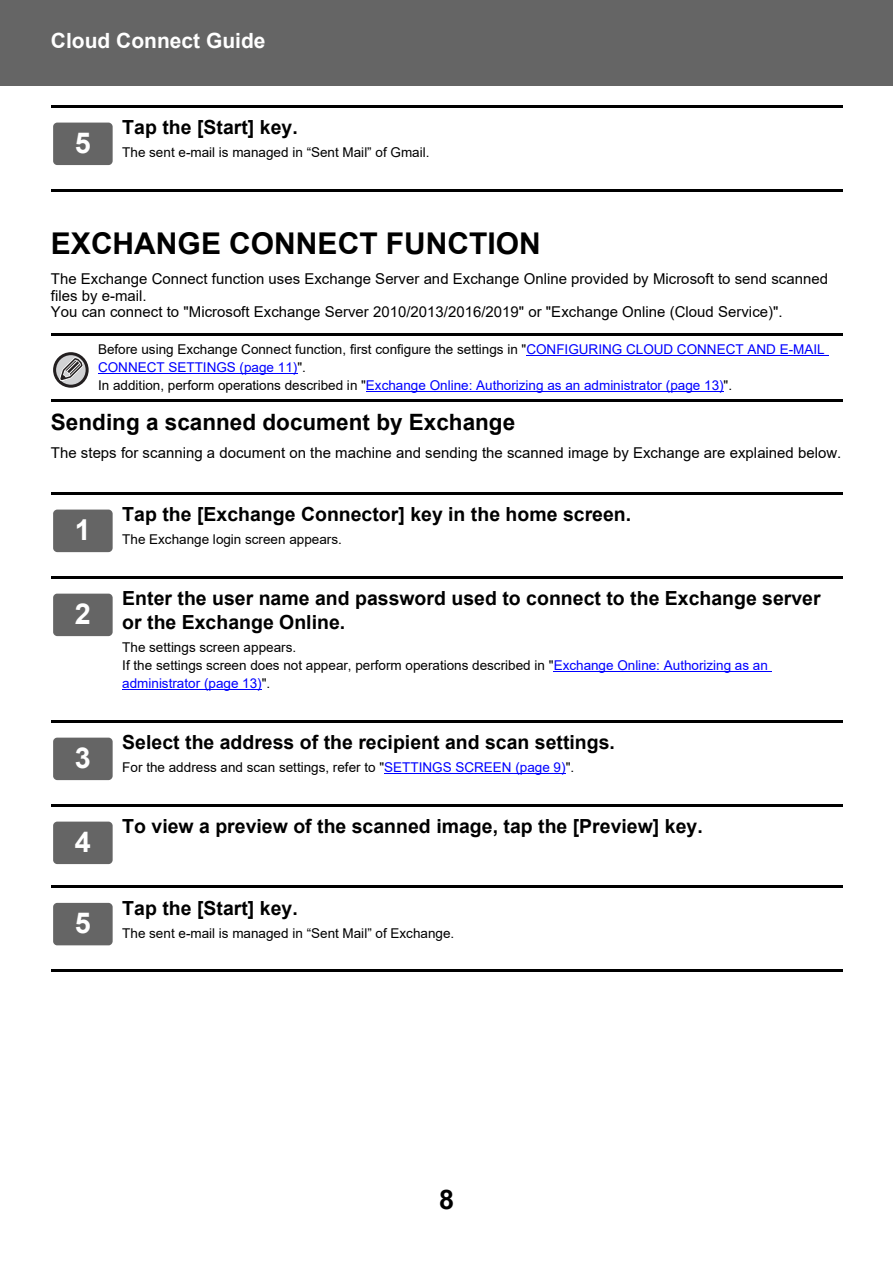
<style>
.page{position:relative;width:893px;height:1263px;background:#fff}
.page>*{position:absolute;margin:0;border:0;box-sizing:border-box;transform-origin:0 0}
.t1{font:700 30px "Arial";color:#000}
.t2{font:700 28.8px "Arial";color:#fff}
.t3{font:700 27px "Arial";color:#000}
.t4{font:700 22.5px "Arial";color:#000}
.t5{font:700 21px "Arial";color:#fff}
.t6{font:700 19.5px/24px "Arial";color:#000}
.t7{font:15px/16.5px "Arial";letter-spacing:.005em;color:#000}
.t8{font:13.5px/18px "Arial";color:#000}
.s1{color:#00f}
</style>
<div class="page">
<div style="left:0;top:0;width:892px;height:85px;background:#656565"></div>
<div style="left:53px;top:123px;width:60px;height:42px;background:#656565"></div>
<hr style="left:526px;top:355px;width:267px;height:1px;background:#00f">
<hr style="left:793px;top:355px;width:31px;height:1px;background:#00f">
<hr style="left:98px;top:373px;width:138px;height:1px;background:#00f">
<hr style="left:236px;top:373px;width:61px;height:1px;background:#00f">
<hr style="left:366px;top:391px;width:296px;height:1px;background:#00f">
<hr style="left:662px;top:391px;width:61px;height:1px;background:#00f">
<div style="left:53px;top:510px;width:60px;height:42px;background:#656565"></div>
<div style="left:53px;top:594px;width:60px;height:42px;background:#656565"></div>
<hr style="left:553px;top:671px;width:218px;height:1px;background:#00f">
<hr style="left:122px;top:689px;width:78px;height:1px;background:#00f">
<hr style="left:200px;top:689px;width:62px;height:1px;background:#00f">
<div style="left:53px;top:738px;width:60px;height:42px;background:#656565"></div>
<hr style="left:384px;top:773px;width:127px;height:1px;background:#00f">
<hr style="left:511px;top:773px;width:54px;height:1px;background:#00f">
<div style="left:53px;top:822px;width:60px;height:42px;background:#656565"></div>
<div style="left:53px;top:903px;width:60px;height:43px;background:#656565"></div>
<hr style="left:51px;top:105px;width:791px;height:3px;background:#000">
<hr style="left:51px;top:189px;width:791px;height:3px;background:#000">
<hr style="left:51px;top:333px;width:791px;height:3px;background:#000">
<hr style="left:51px;top:399px;width:791px;height:2px;background:#000">
<hr style="left:51px;top:492px;width:791px;height:3px;background:#000">
<hr style="left:51px;top:576px;width:791px;height:3px;background:#000">
<hr style="left:51px;top:720px;width:791px;height:3px;background:#000">
<hr style="left:51px;top:804px;width:791px;height:3px;background:#000">
<hr style="left:51px;top:886px;width:791px;height:2px;background:#000">
<hr style="left:51px;top:970px;width:791px;height:2px;background:#000">
<div style="left:53px;top:352px;width:36px;height:36px;border:3px solid #231f20;border-radius:50%"></div>
<svg style="left:57px;top:354px;width:29px;height:32px"></svg>
<h3 class="t5" style="left:51px;top:29px;width:216px">Cloud Connect Guide</h3>
<h2 class="t2" style="left:75px;top:126px;width:18px">5</h2>
<h3 class="t6" style="left:122px;top:116px;width:177px">Tap the [Start] key.</h3>
<p class="t8" style="left:122px;top:144px;width:309px">The sent e-mail is managed in “Sent Mail” of Gmail.</p>
<h1 class="t1" style="left:51px;top:227px;width:491px">EXCHANGE CONNECT FUNCTION</h1>
<p class="t7" style="left:51px;top:271px;width:778px">The Exchange Connect function uses Exchange Server and Exchange Online provided by Microsoft to send scanned files by e-mail.<br>You can connect to "Microsoft Exchange Server 2010/2013/2016/2019" or "Exchange Online (Cloud Service)".</p>
<p class="t8" style="left:98px;top:340px;width:728px">Before using Exchange Connect function, first configure the settings in "<span class="s1">CONFIGURING CLOUD CONNECT AND E-MAIL<br>CONNECT SETTINGS (page 11)</span>".<br>In addition, perform operations described in "<span class="s1">Exchange Online: Authorizing as an administrator (page 13)</span>".</p>
<h3 class="t4" style="left:51px;top:410px;width:466px">Sending a scanned document by Exchange</h3>
<p class="t7" style="left:51px;top:445px;width:792px">The steps for scanning a document on the machine and sending the scanned image by Exchange are explained below.</p>
<h2 class="t2" style="left:75px;top:513px;width:18px">1</h2>
<h3 class="t6" style="left:122px;top:503px;width:510px">Tap the [Exchange Connector] key in the home screen.</h3>
<p class="t8" style="left:122px;top:531px;width:221px">The Exchange login screen appears.</p>
<h2 class="t2" style="left:75px;top:597px;width:18px">2</h2>
<h3 class="t6" style="left:122px;top:587px;width:700px">Enter the user name and password used to connect to the Exchange server or the Exchange Online.</h3>
<p class="t8" style="left:122px;top:639px;width:647px">The settings screen appears.<br>If the settings screen does not appear, perform operations described in "<span class="s1">Exchange Online: Authorizing as an administrator (page 13)</span>".</p>
<h2 class="t2" style="left:75px;top:741px;width:18px">3</h2>
<h2 class="t2" style="left:75px;top:826px;width:18px">4</h2>
<h2 class="t2" style="left:75px;top:907px;width:18px">5</h2>
<h3 class="t6" style="left:122px;top:731px;width:494px">Select the address of the recipient and scan settings.</h3>
<p class="t8" style="left:122px;top:759px;width:453px">For the address and scan settings, refer to "<span class="s1">SETTINGS SCREEN (page 9)</span>".</p>
<h3 class="t6" style="left:122px;top:815px;width:582px">To view a preview of the scanned image, tap the [Preview] key.</h3>
<h3 class="t6" style="left:122px;top:896px;width:177px">Tap the [Start] key.</h3>
<p class="t8" style="left:122px;top:924px;width:333px">The sent e-mail is managed in “Sent Mail” of Exchange.</p>
<h3 class="t3" style="left:439px;top:1184px;width:17px">8</h3>
</div>
